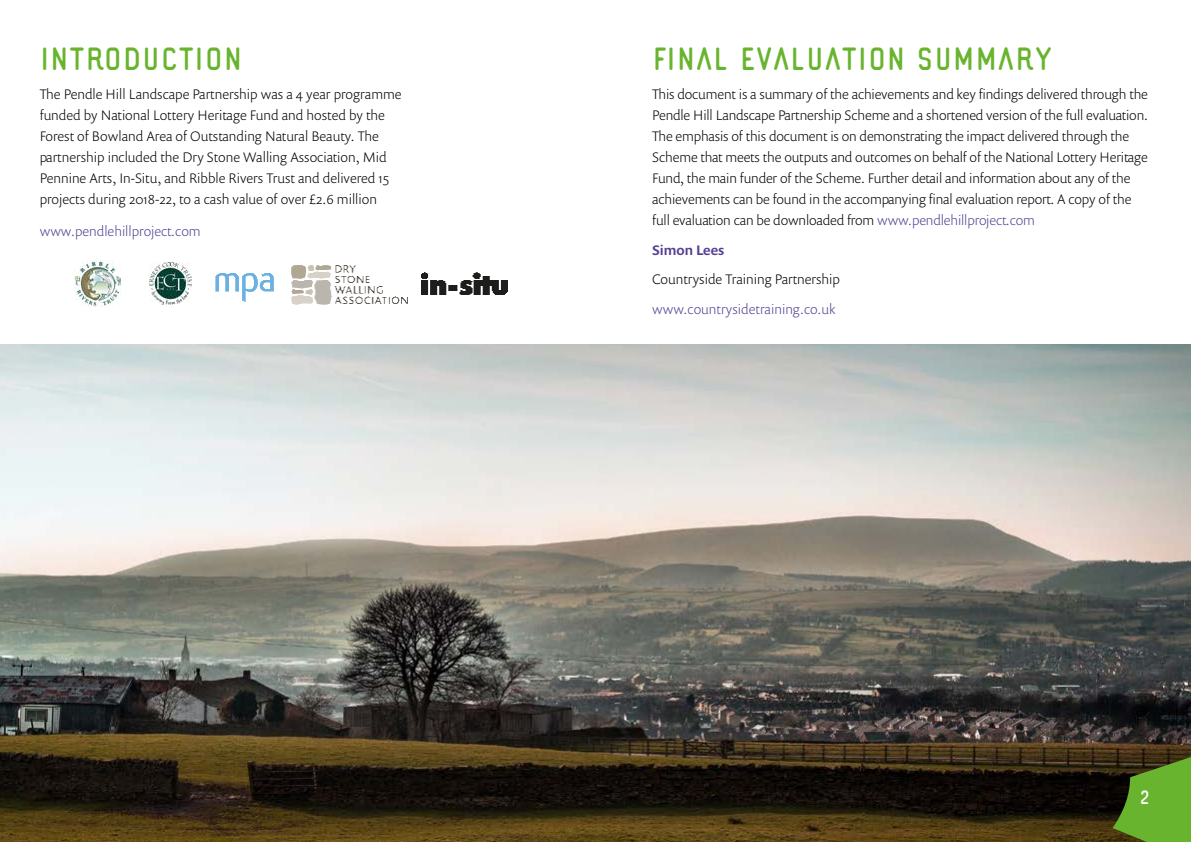
<style>
.page{position:relative;width:1191px;height:842px;background:#fff}
.page>*{position:absolute;margin:0;border:0;box-sizing:border-box;transform-origin:0 0}
.t1{font:40px "Lazy Ride Sans";color:#69b42e}
.t2{font:24px "Lazy Ride Sans";color:#fff}
.t3{font:300 14px/21px "Prenton RP Pro";letter-spacing:-.01em;color:#000}
.t4{font:300 14px "Prenton RP Pro";color:#544092}
.t5{font:500 14px "Prenton RP Pro";color:#544092}
.s1{color:#544092}
</style>
<div class="page">
<img style="left:0;top:344px;width:1191px;height:498px">
<img style="left:291px;top:265px;width:117px;height:40px">
<img style="left:149px;top:263px;width:43px;height:42px">
<img style="left:74px;top:260px;width:46px;height:47px">
<img style="left:421px;top:272px;width:86px;height:23px">
<img style="left:215px;top:273px;width:59px;height:29px">
<svg style="left:1112px;top:680px;width:79px;height:162px;background:#425b24"></svg>
<h1 class="t1" style="left:40px;top:38px;width:204px">INTRODUCTION</h1>
<p class="t3" style="left:40px;top:83px;width:363px">The Pendle Hill Landscape Partnership was a 4 year programme funded by National Lottery Heritage Fund and hosted by the Forest of Bowland Area of Outstanding Natural Beauty. The partnership included the Dry Stone Walling Association, Mid Pennine Arts, In-Situ, and Ribble Rivers Trust and delivered 15 projects during 2018-22, to a cash value of over £2.6 million</p>
<p class="t4" style="left:40px;top:221px;width:162px">www.pendlehillproject.com</p>
<h1 class="t1" style="left:652px;top:38px;width:402px">FINAL EVALUATION SUMMARY</h1>
<p class="t3" style="left:652px;top:83px;width:497px">This document is a summary of the achievements and key findings delivered through the Pendle Hill Landscape Partnership Scheme and a shortened version of the full evaluation.<br>The emphasis of this document is on demonstrating the impact delivered through the Scheme that meets the outputs and outcomes on behalf of the National Lottery Heritage Fund, the main funder of the Scheme. Further detail and information about any of the achievements can be found in the accompanying final evaluation report. A copy of the full evaluation can be downloaded from <span class="s1">www.pendlehillproject.com</span></p>
<p class="t5" style="left:652px;top:240px;width:74px">Simon Lees</p>
<p class="t3" style="left:652px;top:268px;width:189px">Countryside Training Partnership</p>
<p class="t4" style="left:652px;top:299px;width:185px">www.countrysidetraining.co.uk</p>
<h2 class="t2" style="left:1140px;top:785px;width:12px">2</h2>
</div>
